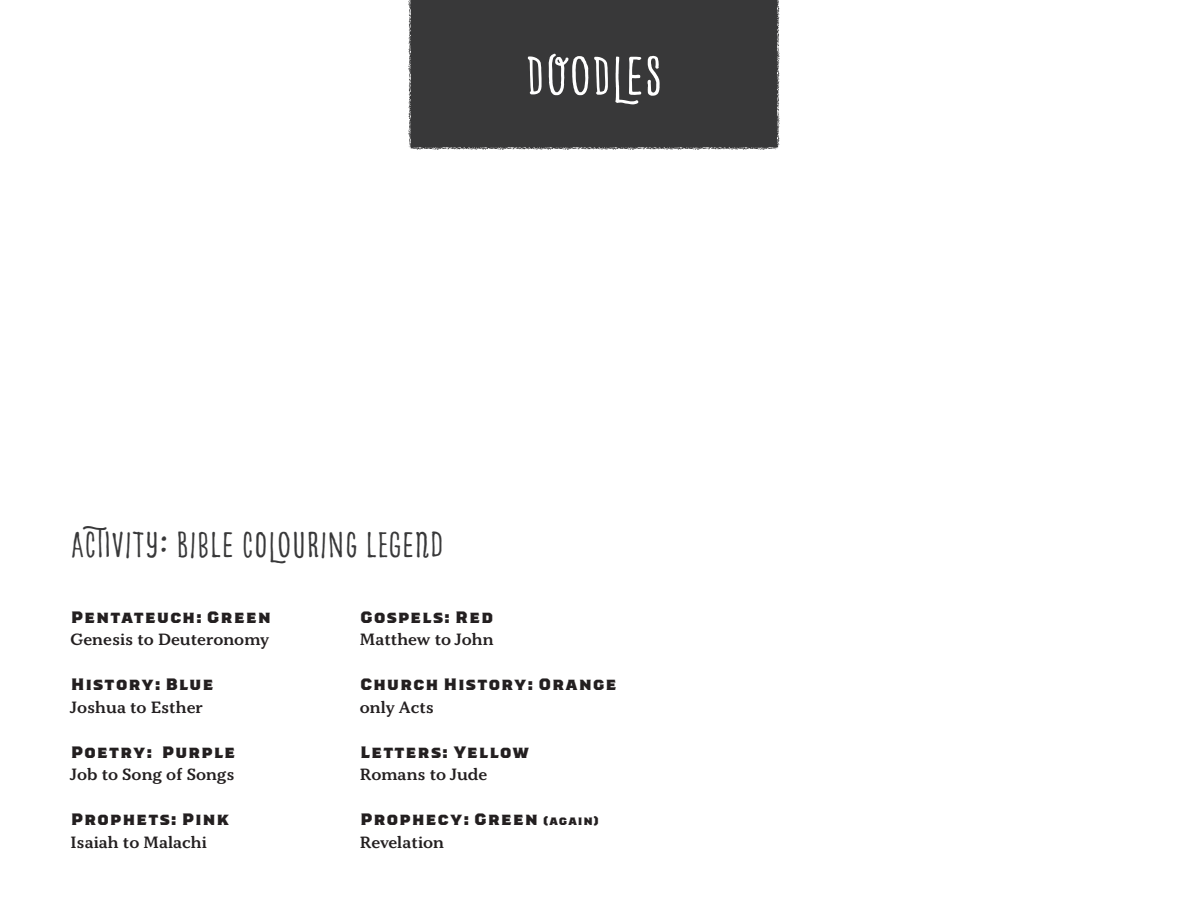
<style>
.page{position:relative;width:1188px;height:918px;background:#fff}
.page>*{position:absolute;margin:0;border:0;box-sizing:border-box;transform-origin:0 0}
.t1{font:58.5px "Goodlife Sans Condensed";color:#fff}
.t2{font:38.25px "Goodlife Sans Condensed";color:#383839}
.t3{font:16.5px/22.5px "Worker 3 D Base";color:#231f20}
.t4{font:600 16.5px/22.5px "Kopius";color:#231f20}
.s1{font-family:"Worker 3 D Base";font-weight:400}
.s2{font-family:"Kopius";font-weight:600}
.s3{font-size:12px}
</style>
<div class="page">
<div style="left:408px;top:0;width:372px;height:150px;background:#383839"></div>
<svg style="left:777px;top:69px;width:3px;height:22px"></svg>
<svg style="left:777px;top:100px;width:3px;height:27px"></svg>
<svg style="left:770px;top:134px;width:10px;height:16px"></svg>
<svg style="left:409px;top:141px;width:4px;height:8px"></svg>
<h1 class="t1" style="left:525px;top:43px;width:139px">DOODLES</h1>
<p class="t2" style="left:70px;top:523px;width:375px">ACTIVITY: BIBLE COLOURING LEGEND</p>
<p class="t3" style="left:70px;top:606px;width:202px">Pentateuch: Green</p>
<p class="t4" style="left:70px;top:628px;width:200px">Genesis to Deuteronomy</p>
<p class="t4" style="left:70px;top:673px;width:145px"><span class="s1">History: Blue<br></span>Joshua to Esther</p>
<p class="t4" style="left:70px;top:740px;width:167px"><span class="s1">Poetry: Purple<br></span>Job to Song of Songs</p>
<p class="t3" style="left:70px;top:809px;width:161px">Prophets: Pink</p>
<p class="t4" style="left:70px;top:830px;width:138px">Isaiah to Malachi</p>
<p class="t3" style="left:360px;top:606px;width:135px">Gospels: Red</p>
<p class="t4" style="left:360px;top:628px;width:135px">Matthew to John</p>
<p class="t3" style="left:360px;top:674px;width:259px">Church History: Orange <span class="s2">only Acts</span></p>
<p class="t3" style="left:360px;top:741px;width:172px">Letters: Yellow<br><span class="s2">Romans to Jude</span></p>
<p class="t3" style="left:360px;top:809px;width:241px">Prophecy: Green <span class="s3">(again)</span></p>
<p class="t4" style="left:360px;top:830px;width:86px">Revelation</p>
</div>
